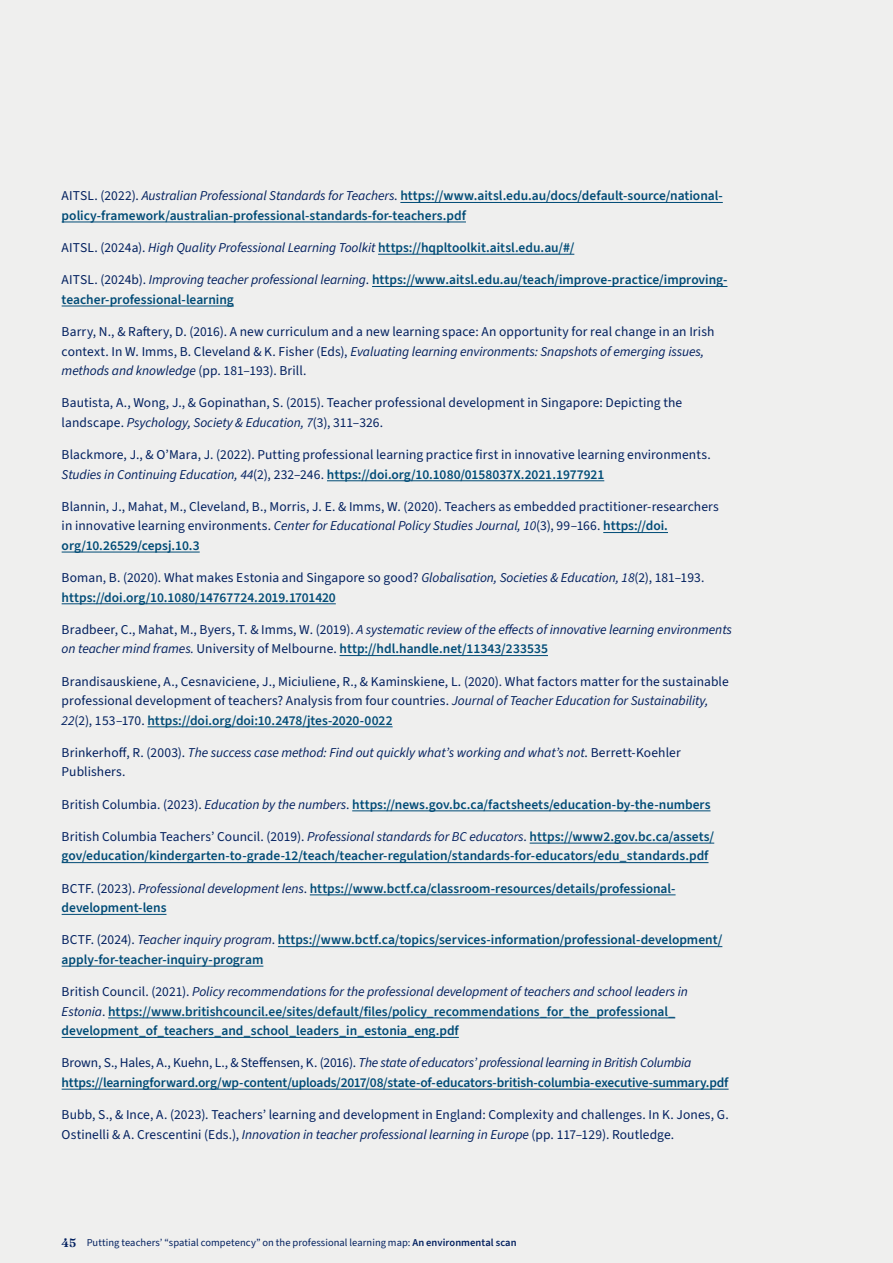
<style>
.page{position:relative;width:893px;height:1263px;background:#efefee}
.page>*{position:absolute;margin:0;border:0;box-sizing:border-box;transform-origin:0 0}
.Body_copy{font:13.5px/19.5px "Source Sans 3";letter-spacing:.005em;color:#02205f}
.Body_copy-2{font:600 13.5px/19.5px "Source Sans 3";color:#004b76}
.Body_copy-3{font:italic 13.5px/19.5px "Source Sans 3";letter-spacing:-.005em;color:#02205f}
.Body_copy-4{font:600 13.5px/19.5px "Source Sans 3";letter-spacing:-.02em;color:#004b76}
.t1{font:10.5px "Source Sans 3";letter-spacing:.005em;color:#02205f}
.s1{font-weight:400;color:#02205f}
.s2{font-weight:400;font-style:italic;color:#02205f}
.s3{font-style:normal}
.s4{font-weight:600;font-style:normal;color:#004b76}
.s5{font-style:italic}
.s6{font-weight:600;color:#004b76}
.s7{font-family:"Fraunces 9 pt";font-weight:600;font-size:12px}
.s8{font-weight:600}
</style>
<div class="page">
<hr style="left:400px;top:202px;width:323px;height:1px;background:#004b76">
<hr style="left:62px;top:222px;width:404px;height:1px;background:#004b76">
<hr style="left:378px;top:254px;width:196px;height:1px;background:#004b76">
<hr style="left:372px;top:286px;width:355px;height:1px;background:#004b76">
<hr style="left:62px;top:306px;width:172px;height:1px;background:#004b76">
<hr style="left:327px;top:480px;width:277px;height:1px;background:#004b76">
<hr style="left:603px;top:532px;width:65px;height:1px;background:#004b76">
<hr style="left:62px;top:552px;width:138px;height:1px;background:#004b76">
<hr style="left:62px;top:603px;width:274px;height:1px;background:#004b76">
<hr style="left:340px;top:655px;width:208px;height:1px;background:#004b76">
<hr style="left:147px;top:726px;width:246px;height:1px;background:#004b76">
<hr style="left:352px;top:811px;width:358px;height:1px;background:#004b76">
<hr style="left:530px;top:843px;width:184px;height:1px;background:#004b76">
<hr style="left:62px;top:862px;width:646px;height:1px;background:#004b76">
<hr style="left:310px;top:895px;width:366px;height:1px;background:#004b76">
<hr style="left:62px;top:914px;width:104px;height:1px;background:#004b76">
<hr style="left:278px;top:946px;width:444px;height:1px;background:#004b76">
<hr style="left:62px;top:966px;width:201px;height:1px;background:#004b76">
<hr style="left:108px;top:1018px;width:567px;height:1px;background:#004b76">
<hr style="left:62px;top:1037px;width:397px;height:1px;background:#004b76">
<hr style="left:62px;top:1089px;width:667px;height:1px;background:#004b76">
<p class="Body_copy-2" style="left:62px;top:186px;width:663px"><span class="s1">AITSL. (2022).</span> <span class="s2">Australian Professional Standards for Teachers</span><span class="s1">.</span> https://www.aitsl.edu.au/docs/default-source/national&shy;policy-framework/australian-professional-standards-for-teachers.pdf</p>
<p class="Body_copy-3" style="left:62px;top:238px;width:514px"><span class="s3">AITSL. (2024a).</span> High Quality Professional Learning Toolkit <span class="s4">https://hqpltoolkit.aitsl.edu.au/#/</span></p>
<p class="Body_copy-2" style="left:62px;top:270px;width:667px"><span class="s1">AITSL. (2024b).</span> <span class="s2">Improving teacher professional learning</span><span class="s1">.</span> https://www.aitsl.edu.au/teach/improve-practice/improving&shy;teacher-professional-learning</p>
<p class="Body_copy" style="left:62px;top:322px;width:654px">Barry, N., &amp; Raftery, D. (2016). A new curriculum and a new learning space: An opportunity for real change in an Irish context. In W. Imms, B. Cleveland &amp; K. Fisher (Eds), <span class="s5">Evaluating learning environments: Snapshots of emerging issues, methods and knowledge</span> (pp. 181–193). Brill.</p>
<p class="Body_copy" style="left:62px;top:393px;width:622px">Bautista, A., Wong, J., &amp; Gopinathan, S. (2015). Teacher professional development in Singapore: Depicting the landscape. <span class="s5">Psychology, Society &amp; Education, 7</span>(3), 311–326.</p>
<p class="Body_copy" style="left:62px;top:445px;width:650px">Blackmore, J., &amp; O’Mara, J. (2022). Putting professional learning practice first in innovative learning environments.<br><span class="s5">Studies in Continuing Education, 44</span>(2), 232–246. <span class="s6">https://doi.org/10.1080/0158037X.2021.1977921</span></p>
<p class="Body_copy" style="left:62px;top:497px;width:659px">Blannin, J., Mahat, M., Cleveland, B., Morris, J. E. &amp; Imms, W. (2020). Teachers as embedded practitioner-researchers in innovative learning environments. <span class="s5">Center for Educational Policy Studies Journal, 10</span>(3), 99–166. <span class="s6">https://doi. org/10.26529/cepsj.10.3</span></p>
<p class="Body_copy" style="left:62px;top:568px;width:644px">Boman, B. (2020). What makes Estonia and Singapore so good? <span class="s5">Globalisation, Societies &amp; Education, 18</span>(2), 181–193. <span class="s6">https://doi.org/10.1080/14767724.2019.1701420</span></p>
<p class="Body_copy-3" style="left:62px;top:620px;width:672px"><span class="s3">Bradbeer, C., Mahat, M., Byers, T. &amp; Imms, W. (2019).</span> A systematic review of the effects of innovative learning environments on teacher mind frames. <span class="s3">University of Melbourne.</span> <span class="s4">http://hdl.handle.net/11343/233535</span></p>
<p class="Body_copy" style="left:62px;top:672px;width:669px">Brandisauskiene, A., Cesnaviciene, J., Miciuliene, R., &amp; Kaminskiene, L. (2020). What factors matter for the sustainable professional development of teachers? Analysis from four countries. <span class="s5">Journal of Teacher Education for Sustainability,<br>22</span>(2), 153–170. <span class="s6">https://doi.org/doi:10.2478/jtes-2020-0022</span></p>
<p class="Body_copy-3" style="left:62px;top:743px;width:620px"><span class="s3">Brinkerhoff, R. (2003).</span> The success case method: Find out quickly what’s working and what’s not<span class="s3">. Berrett-Koehler<br>Publishers.</span></p>
<p class="Body_copy-2" style="left:62px;top:795px;width:650px"><span class="s1">British Columbia. (2023).</span> <span class="s2">Education by the numbers</span><span class="s1">.</span> https://news.gov.bc.ca/factsheets/education-by-the-numbers</p>
<p class="Body_copy-2" style="left:62px;top:827px;width:654px"><span class="s1">British Columbia Teachers’ Council. (2019).</span> <span class="s2">Professional standards for BC educators</span><span class="s1">.</span> https://www2.gov.bc.ca/assets/ gov/education/kindergarten-to-grade-12/teach/teacher-regulation/standards-for-educators/edu_standards.pdf</p>
<p class="Body_copy-2" style="left:62px;top:879px;width:615px"><span class="s1">BCTF. (2023).</span> <span class="s2">Professional development lens</span><span class="s1">.</span> https://www.bctf.ca/classroom-resources/details/professional&shy;development-lens</p>
<p class="Body_copy-2" style="left:62px;top:930px;width:662px"><span class="s1">BCTF. (2024).</span> <span class="s2">Teacher inquiry program</span><span class="s1">.</span> https://www.bctf.ca/topics/services-information/professional-development/ apply-for-teacher-inquiry-program</p>
<p class="Body_copy-2" style="left:62px;top:982px;width:628px"><span class="s1">British Council. (2021).</span> <span class="s2">Policy recommendations for the professional development of teachers and school leaders in<br>Estonia</span><span class="s1">.</span> https://www.britishcouncil.ee/sites/default/files/policy_recommendations_for_the_professional_ development_of_teachers_and_school_leaders_in_estonia_eng.pdf</p>
<p class="Body_copy-4" style="left:62px;top:1053px;width:668px"><span class="s1">Brown, S., Hales, A., Kuehn, L., &amp; Steffensen, K. (2016).</span> <span class="s2">The state of educators’ professional learning in British Columbia </span>https://learningforward.org/wp-content/uploads/2017/08/state-of-educators-british-columbia-executive-summary.pdf</p>
<p class="Body_copy" style="left:62px;top:1105px;width:669px">Bubb, S., &amp; Ince, A. (2023). Teachers’ learning and development in England: Complexity and challenges. In K. Jones, G.<br>Ostinelli &amp; A. Crescentini (Eds.), <span class="s5">Innovation in teacher professional learning in Europe</span> (pp. 117–129). Routledge.</p>
<p class="t1" style="left:62px;top:1235px;width:456px"><span class="s7">45</span> Putting teachers’ “spatial competency” on the professional learning map: <span class="s8">An environmental scan</span></p>
</div>
